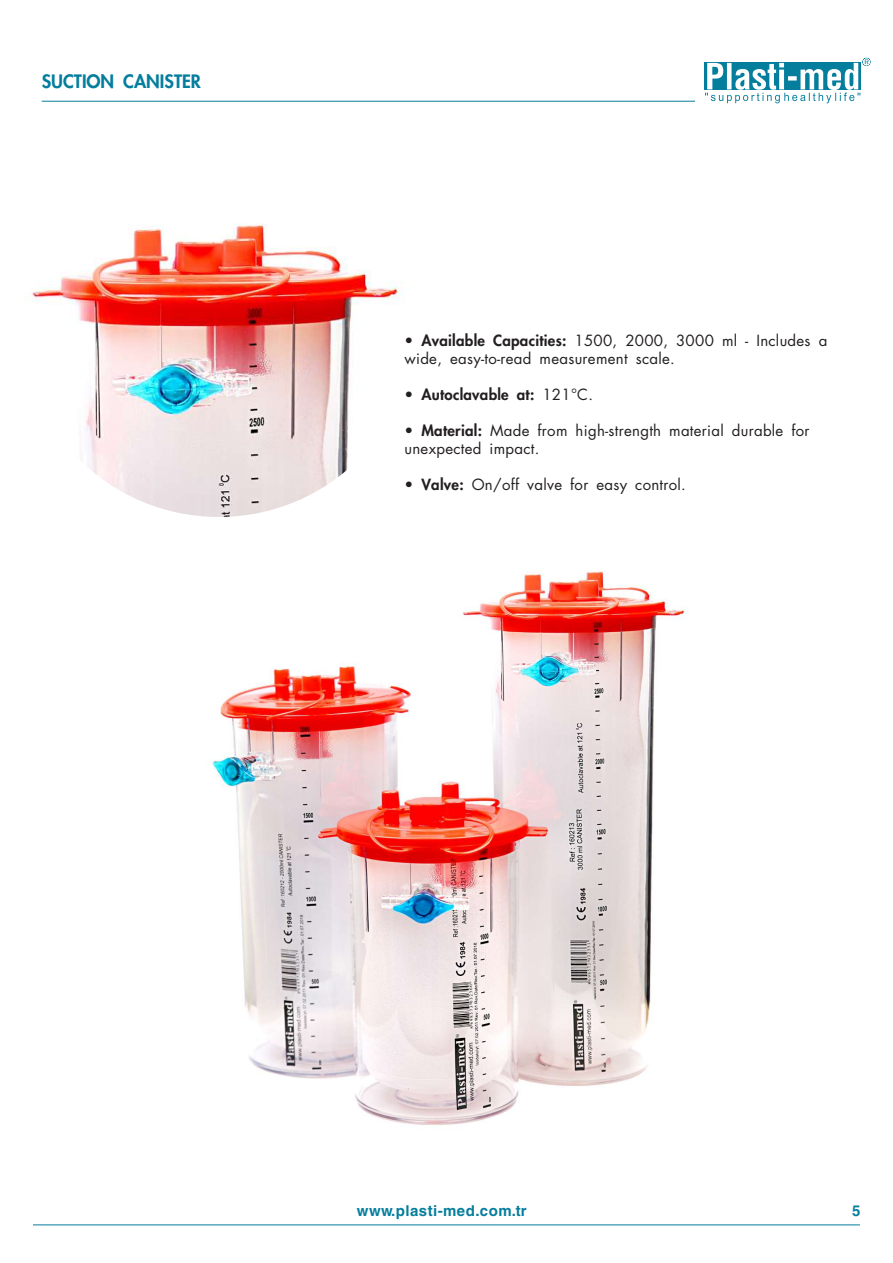
<style>
.page{position:relative;width:893px;height:1263px;background:#fff}
.page>*{position:absolute;margin:0;border:0;box-sizing:border-box;transform-origin:0 0}
.t1{font:18px "Futura Heavy Tr";color:#057e9d}
.t2{font:15px/18px "Futura Book Tr";letter-spacing:.02em;color:#231f20}
.t3{font:15px "Futura Heavy Tr";letter-spacing:.02em;color:#231f20}
.t4{font:700 15px "Helvetica CE";letter-spacing:.03em;color:#057e9d}
.s1{font-family:"Futura Heavy Tr"}
.s2{font-family:"Futura Book Tr"}
</style>
<div class="page">
<img style="left:20px;top:120px;width:397px;height:397px;border-radius:198px">
<img style="left:212px;top:571px;width:475px;height:554px">
<svg style="left:705px;top:58px;width:166px;height:45px"></svg>
<hr style="left:42px;top:101px;width:653px;height:1px;background:#057e9d">
<hr style="left:33px;top:1224px;width:827px;height:1px;background:#057e9d">
<p class="t1" style="left:42px;top:70px;width:161px">SUCTION CANISTER</p>
<p class="t2" style="left:404px;top:331px;width:424px">• <span class="s1">Available Capacities:</span> 1500, 2000, 3000 ml - Includes a wide, easy-to-read measurement scale.</p>
<p class="t3" style="left:404px;top:385px;width:190px"><span class="s2">•</span> Autoclavable at: <span class="s2">121°C.</span></p>
<p class="t2" style="left:404px;top:421px;width:407px">• <span class="s1">Material:</span> Made from high-strength material durable for unexpected impact.</p>
<p class="t2" style="left:404px;top:475px;width:283px">• <span class="s1">Valve:</span> On/off valve for easy control.</p>
<p class="t4" style="left:357px;top:1202px;width:171px">www.plasti-med.com.tr</p>
<p class="t4" style="left:852px;top:1202px;width:10px">5</p>
</div>
